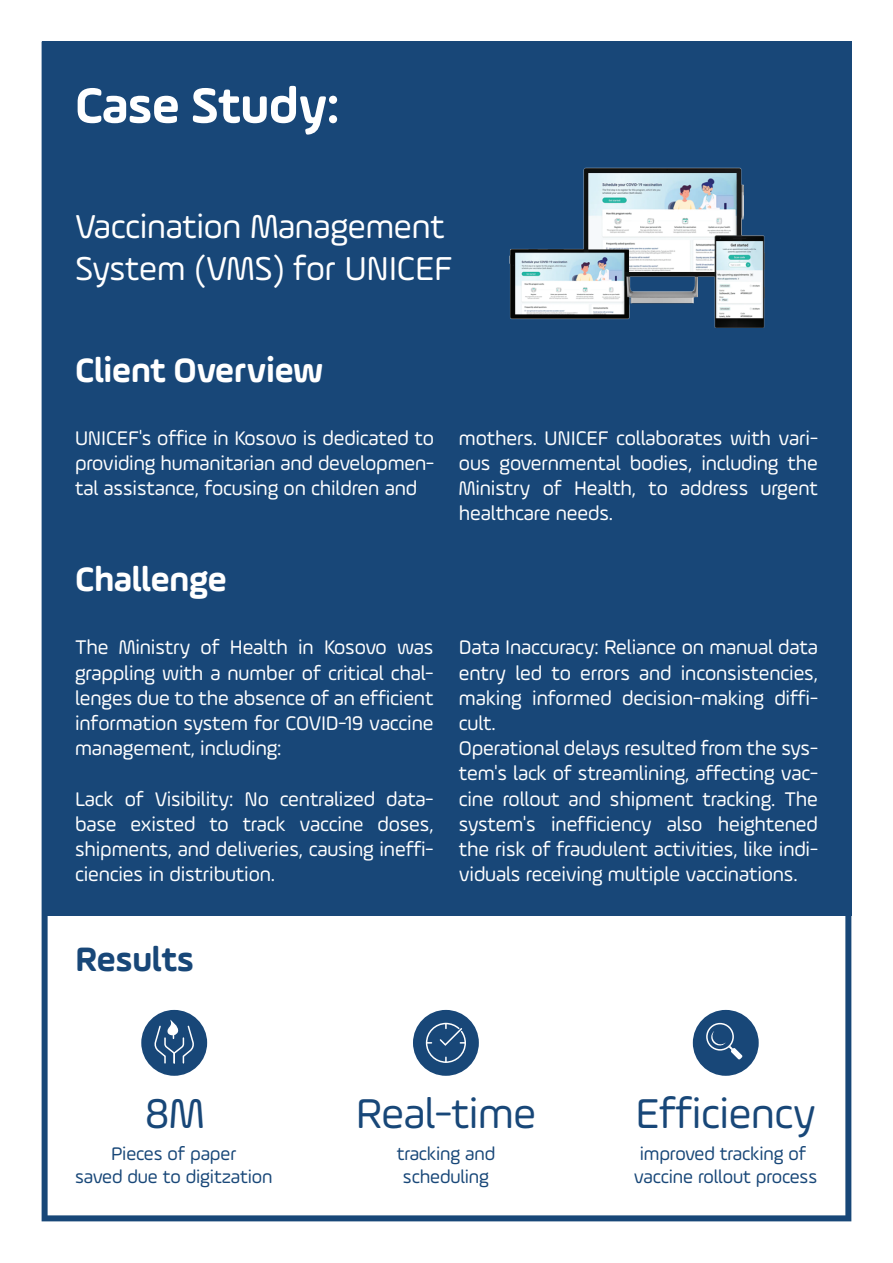
<style>
.page{position:relative;width:893px;height:1263px;background:#fff}
.page>*{position:absolute;margin:0;border:0;box-sizing:border-box;transform-origin:0 0}
.t1{font:700 52.5px "Ample Soft";letter-spacing:-.005em;color:#fff}
.t2{font:44.25px "Ample Soft";letter-spacing:-.005em;color:#184778}
.t3{font:700 36px "Ample Soft";letter-spacing:-.005em;color:#fff}
.t4{font:700 36px "Ample Soft";letter-spacing:-.005em;color:#184778}
.t5{font:35.25px/42.3px "Ample Soft";letter-spacing:-.005em;color:#fff}
.t6{font:21px/25.2px "Ample Soft";letter-spacing:-.005em;color:#fff;text-align:justify}
.t7{font:19.5px/23.2px "Ample Soft";letter-spacing:-.005em;color:#184778;text-align:center}
</style>
<div class="page">
<svg style="left:42px;top:916px;width:809px;height:305px"></svg>
<div style="left:42px;top:42px;width:809px;height:874px;background:#184778"></div>
<div style="left:141px;top:1010px;width:66px;height:66px;background:#184778;border-radius:50%"></div>
<svg style="left:154px;top:1019px;width:40px;height:45px"></svg>
<div style="left:413px;top:1010px;width:66px;height:66px;background:#184778;border-radius:50%"></div>
<svg style="left:425px;top:1022px;width:41px;height:41px"></svg>
<div style="left:693px;top:1010px;width:66px;height:66px;background:#184778;border-radius:50%"></div>
<div style="left:706px;top:1023px;width:28px;height:28px;border:2px solid #fff;border-radius:50%"></div>
<svg style="left:708px;top:1031px;width:34px;height:28px"></svg>
<img style="left:509px;top:167px;width:256px;height:161px">
<h1 class="t1" style="left:75px;top:73px;width:266px">Case Study:</h1>
<h3 class="t5" style="left:75px;top:204px;width:379px">Vaccination Management<br>System (VMS) for UNICEF</h3>
<h3 class="t3" style="left:75px;top:348px;width:250px">Client Overview</h3>
<p class="t6" style="left:75px;top:425px;width:361px">UNICEF's office in Kosovo is dedicated to providing humanitarian and developmen&shy;tal assistance, focusing on children and</p>
<h3 class="t3" style="left:75px;top:558px;width:153px">Challenge</h3>
<p class="t6" style="left:75px;top:635px;width:360px">The Ministry of Health in Kosovo was grappling with a number of critical chal&shy;lenges due to the absence of an efficient information system for COVID-19 vaccine management, including:</p>
<p class="t6" style="left:75px;top:786px;width:360px">Lack of Visibility: No centralized data&shy;base existed to track vaccine doses, shipments, and deliveries, causing ineffi&shy;ciencies in distribution.</p>
<h3 class="t4" style="left:75px;top:937px;width:120px">Results</h3>
<p class="t6" style="left:459px;top:425px;width:361px">mothers. UNICEF collaborates with vari&shy;ous governmental bodies, including the Ministry of Health, to address urgent healthcare needs.</p>
<p class="t6" style="left:459px;top:635px;width:361px;text-align:left">Data Inaccuracy: Reliance on manual data entry led to errors and inconsistencies, making informed decision-making diffi&shy;cult.<br>Operational delays resulted from the sys&shy;tem's lack of streamlining, affecting vac&shy;cine rollout and shipment tracking. The system's inefficiency also heightened the risk of fraudulent activities, like indi&shy;viduals receiving multiple vaccinations.</p>
<h2 class="t2" style="left:145px;top:1087px;width:61px">8M</h2>
<p class="t7" style="left:75px;top:1142px;width:199px">Pieces of paper<br>saved due to digitzation</p>
<h2 class="t2" style="left:356px;top:1087px;width:182px">Real-time</h2>
<p class="t7" style="left:397px;top:1142px;width:100px">tracking and scheduling</p>
<h2 class="t2" style="left:635px;top:1087px;width:182px">Efficiency</h2>
<p class="t7" style="left:634px;top:1142px;width:185px">improved tracking of vaccine rollout process</p>
</div>
